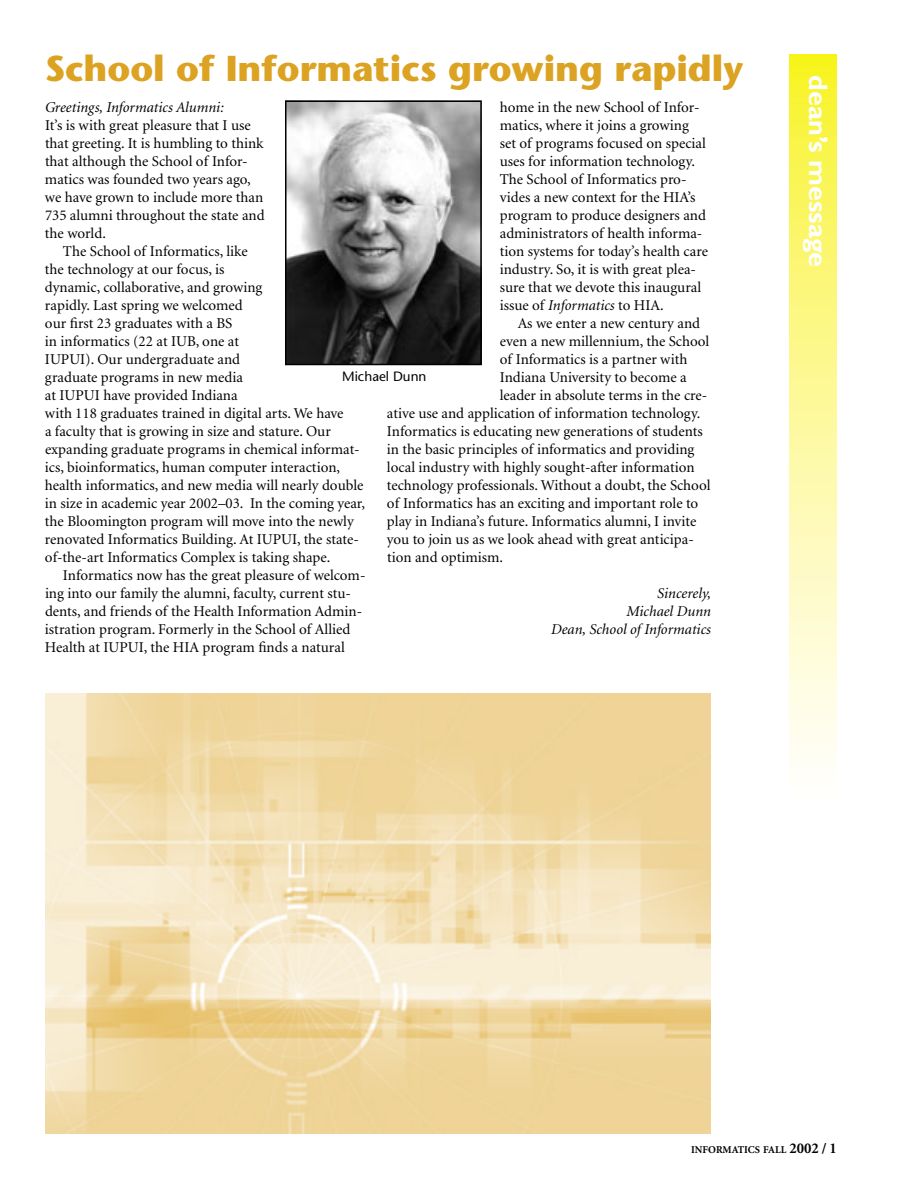
<style>
.page{position:relative;width:918px;height:1188px;background:#fff}
.page>*{position:absolute;margin:0;border:0;box-sizing:border-box;transform-origin:0 0}
.t1{font:700 36px "Stone Sans";color:#dca221}
.t2{font:700 27px "Gill Sans";color:#fff}
.t3{font:15px/18px "Minion";color:#000}
.t4{font:italic 15px/18px "Minion";color:#000;text-align:right}
.t5{font:13.5px "Stone Sans";color:#000}
.t6{font:700 10.5px "Minion";color:#000}
.s1{font-style:italic}
.s2{font-size:15px}
</style>
<div class="page">
<img style="left:288px;top:103px;width:191px;height:259px">
<svg style="left:789px;top:54px;width:48px;height:706px;background:#fcf895"></svg>
<div style="left:285px;top:100px;width:197px;height:265px;border:2px solid #000"></div>
<img style="left:45px;top:693px;width:666px;height:441px">
<h1 class="t1" style="left:45px;top:47px;width:700px">School of Informatics growing rapidly</h1>
<p class="t4" style="left:45px;top:99px;width:180px">Greetings, Informatics Alumni:</p>
<p class="t3" style="left:45px;top:116px;width:221px">It’s is with great pleasure that I use that greeting. It is humbling to think that although the School of Infor&shy;matics was founded two years ago, we have grown to include more than<br>735 alumni throughout the state and the world.</p>
<p class="t3" style="left:45px;top:242px;width:322px;text-indent:18px">The School of Informatics, like<br>the technology at our focus, is<br>dynamic, collaborative, and growing<br>rapidly. Last spring we welcomed<br>our first 23 graduates with a BS<br>in informatics (22 at IUB, one at<br>IUPUI). Our undergraduate and<br>graduate programs in new media<br>at IUPUI have provided Indiana<br>with 118 graduates trained in digital arts. We have<br>a faculty that is growing in size and stature. Our expanding graduate programs in chemical informat&shy;ics, bioinformatics, human computer interaction, health informatics, and new media will nearly double in size in academic year 2002–03. In the coming year, the Bloomington program will move into the newly renovated Informatics Building. At IUPUI, the state&shy;of-the-art Informatics Complex is taking shape.</p>
<p class="t3" style="left:45px;top:566px;width:322px;text-indent:18px">Informatics now has the great pleasure of welcom&shy;ing into our family the alumni, faculty, current stu&shy;dents, and friends of the Health Information Admin&shy;istration program. Formerly in the School of Allied Health at IUPUI, the HIA program finds a natural</p>
<p class="t3" style="left:500px;top:99px;width:210px">home in the new School of Infor&shy;matics, where it joins a growing set of programs focused on special uses for information technology.<br>The School of Informatics pro&shy;vides a new context for the HIA’s program to produce designers and administrators of health informa&shy;tion systems for today’s health care industry. So, it is with great plea&shy;sure that we devote this inaugural issue of <span class="s1">Informatics</span> to HIA.</p>
<p class="t3" style="left:518px;top:315px;width:184px">As we enter a new century and</p>
<p class="t3" style="left:500px;top:333px;width:211px">even a new millennium, the School</p>
<p class="t3" style="left:500px;top:351px;width:189px">of Informatics is a partner with</p>
<p class="t3" style="left:500px;top:369px;width:188px">Indiana University to become a</p>
<p class="t3" style="left:500px;top:387px;width:209px">leader in absolute terms in the cre-</p>
<p class="t3" style="left:387px;top:405px;width:315px">ative use and application of information technology.</p>
<p class="t3" style="left:387px;top:423px;width:317px">Informatics is educating new generations of students</p>
<p class="t3" style="left:387px;top:441px;width:309px">in the basic principles of informatics and providing</p>
<p class="t3" style="left:387px;top:459px;width:309px">local industry with highly sought-after information</p>
<p class="t3" style="left:387px;top:477px;width:325px">technology professionals. Without a doubt, the School</p>
<p class="t3" style="left:387px;top:495px;width:313px">of Informatics has an exciting and important role to</p>
<p class="t3" style="left:387px;top:513px;width:311px">play in Indiana’s future. Informatics alumni, I invite</p>
<p class="t3" style="left:387px;top:531px;width:308px">you to join us as we look ahead with great anticipa-</p>
<p class="t3" style="left:387px;top:549px;width:118px">tion and optimism.</p>
<p class="t4" style="left:551px;top:585px;width:162px">Sincerely,<br>Michael Dunn<br>Dean, School of Informatics</p>
<p class="t5" style="left:342px;top:369px;width:86px">Michael Dunn</p>
<h2 class="t2" style="left:834px;top:75px;width:193px;rotate:90deg">dean’s message</h2>
<p class="t6" style="left:691px;top:1144px;width:147px">INFORMATICS FALL <span class="s2">2002 / 1</span></p>
</div>
